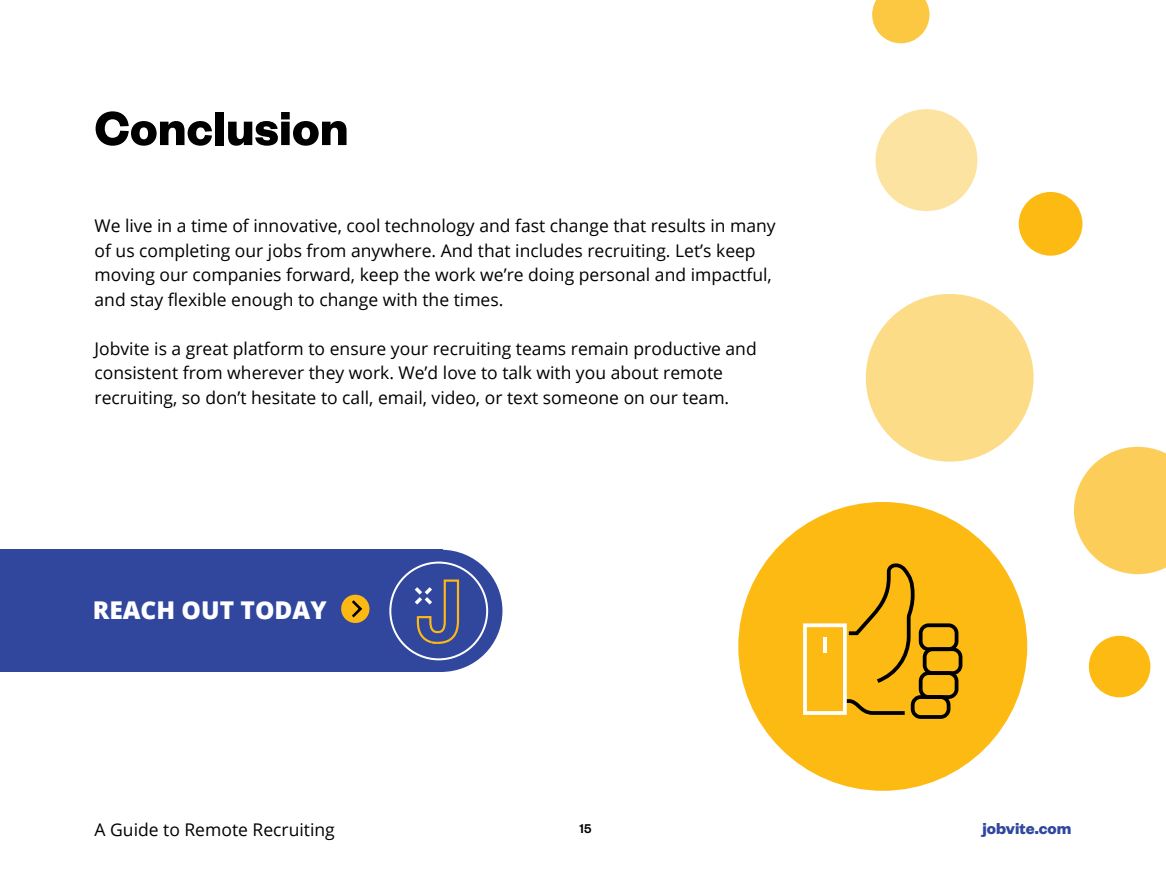
<style>
.page{position:relative;width:1166px;height:896px;background:#fff}
.page>*{position:absolute;margin:0;border:0;box-sizing:border-box;transform-origin:0 0}
.t1{font:700 52.5px "Founders Grotesk";color:#000}
.t2{font:800 24.5px "Open Sans";color:#fff}
.t3{font:17.5px/24.5px "Open Sans";color:#000}
.t4{font:700 17.5px "Founders Grotesk";color:#31479e}
.t5{font:500 14px "Founders Grotesk";color:#000}
</style>
<div class="page">
<div style="left:738px;top:502px;width:289px;height:289px;background:#fcba12;border-radius:50%"></div>
<div style="left:865px;top:294px;width:168px;height:168px;background:#fddc88;border-radius:50%"></div>
<div style="left:875px;top:109px;width:102px;height:102px;background:#fde3a1;border-radius:50%"></div>
<div style="left:1018px;top:192px;width:64px;height:64px;background:#fcba12;border-radius:50%"></div>
<svg style="left:872px;top:0;width:57px;height:43px;background:#fccf5d"></svg>
<div style="left:1088px;top:636px;width:62px;height:61px;background:#fcba12;border-radius:50%"></div>
<svg style="left:1074px;top:447px;width:92px;height:127px"></svg>
<svg style="left:803px;top:563px;width:159px;height:156px"></svg>
<hr style="left:823px;top:637px;width:3px;height:16px;background:#fff">
<div style="left:0;top:550px;width:443px;height:122px;background:#31479e"></div>
<div style="left:380px;top:550px;width:122px;height:122px;background:#31479e;border-radius:50%"></div>
<div style="left:389px;top:562px;width:99px;height:98px;border:2px solid #fff;border-radius:50%"></div>
<div style="left:341px;top:595px;width:28px;height:28px;background:#fdb913;border-radius:50%"></div>
<svg style="left:352px;top:597px;width:12px;height:21px"></svg>
<svg style="left:414px;top:579px;width:46px;height:65px"></svg>
<h1 class="t1" style="left:94px;top:95px;width:255px">Conclusion</h1>
<p class="t3" style="left:94px;top:213px;width:682px">We live in a time of innovative, cool technology and fast change that results in many of us completing our jobs from anywhere. And that includes recruiting. Let’s keep moving our companies forward, keep the work we’re doing personal and impactful, and stay flexible enough to change with the times.</p>
<p class="t3" style="left:94px;top:336px;width:663px">Jobvite is a great platform to ensure your recruiting teams remain productive and consistent from wherever they work. We’d love to talk with you about remote recruiting, so don’t hesitate to call, email, video, or text someone on our team.</p>
<h2 class="t2" style="left:93px;top:591px;width:235px">REACH OUT TODAY</h2>
<p class="t3" style="left:94px;top:817px;width:242px">A Guide to Remote Recruiting</p>
<p class="t5" style="left:579px;top:820px;width:13px">15</p>
<p class="t4" style="left:982px;top:817px;width:90px">jobvite.com</p>
</div>
